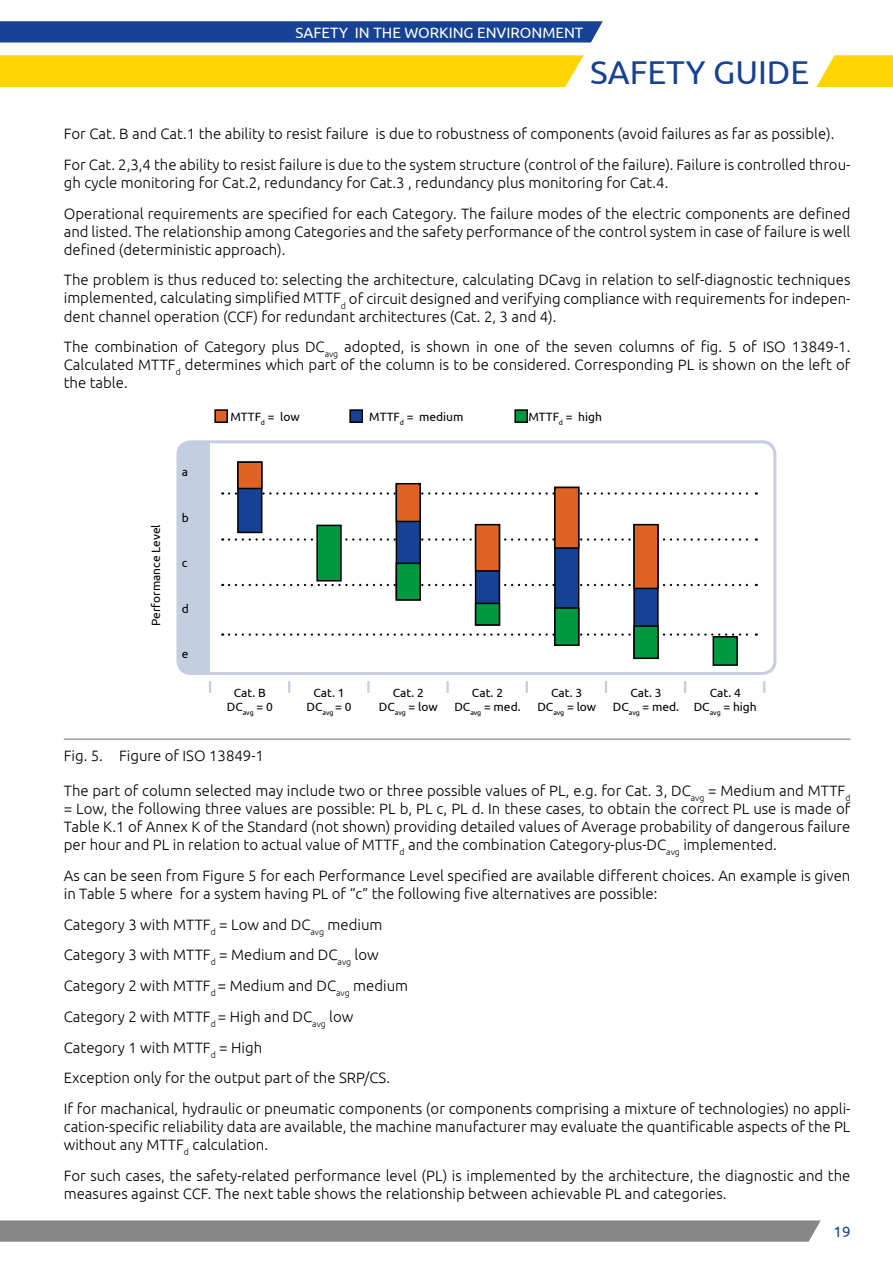
<style>
.page{position:relative;width:893px;height:1263px;background:#fff}
.page>*{position:absolute;margin:0;border:0;box-sizing:border-box;transform-origin:0 0}
.t1{font:33px "Ubuntu";color:#164194}
.t2{font:300 15px/18px "Ubuntu";color:#000}
.t3{font:15px "Ubuntu";color:#fff}
.t4{font:15px "Ubuntu";color:#164194}
.t5{font:12px/14.4px "Ubuntu";color:#000;text-align:center}
</style>
<div class="page">
<svg style="left:816px;top:55px;width:77px;height:32px;background:#ffda21"></svg>
<svg style="left:0;top:1220px;width:821px;height:22px;background:#8b8b8b"></svg>
<div style="left:0;top:55px;width:584px;height:32px;background:#ffd500"></div>
<svg style="left:0;top:21px;width:603px;height:22px;background:#1f4898"></svg>
<div style="left:178px;top:442px;width:31px;height:231px;background:#c4cee1"></div>
<div style="left:176px;top:440px;width:600px;height:235px;border:3px solid #c4cee1;border-radius:13px"></div>
<svg style="left:229px;top:492px;width:528px;height:3px"></svg>
<svg style="left:229px;top:538px;width:528px;height:3px"></svg>
<svg style="left:229px;top:584px;width:528px;height:2px"></svg>
<svg style="left:229px;top:633px;width:528px;height:3px"></svg>
<div style="left:317px;top:525px;width:24px;height:56px;background:#009942"></div>
<div style="left:316px;top:525px;width:26px;height:56px;border:2px solid #000"></div>
<div style="left:713px;top:637px;width:24px;height:28px;background:#009942"></div>
<div style="left:713px;top:636px;width:25px;height:30px;border:2px solid #000"></div>
<div style="left:215px;top:410px;width:12px;height:12px;background:#de6323"></div>
<div style="left:214px;top:409px;width:14px;height:14px;border:2px solid #000"></div>
<div style="left:350px;top:410px;width:12px;height:12px;background:#164194"></div>
<div style="left:349px;top:409px;width:14px;height:14px;border:2px solid #000"></div>
<div style="left:515px;top:410px;width:12px;height:12px;background:#009942"></div>
<div style="left:514px;top:409px;width:14px;height:14px;border:2px solid #000"></div>
<svg style="left:209px;top:681px;width:2px;height:12px"></svg>
<svg style="left:288px;top:681px;width:2px;height:12px"></svg>
<svg style="left:367px;top:681px;width:3px;height:12px"></svg>
<svg style="left:446px;top:681px;width:3px;height:12px"></svg>
<svg style="left:526px;top:681px;width:2px;height:12px"></svg>
<svg style="left:605px;top:681px;width:2px;height:12px"></svg>
<svg style="left:684px;top:681px;width:2px;height:12px"></svg>
<svg style="left:763px;top:681px;width:2px;height:12px"></svg>
<div style="left:238px;top:462px;width:24px;height:70px;background:#164194"></div>
<div style="left:237px;top:461px;width:25px;height:72px;border:2px solid #000"></div>
<div style="left:238px;top:462px;width:24px;height:26px;background:#de6323"></div>
<div style="left:237px;top:461px;width:25px;height:28px;border:2px solid #000"></div>
<div style="left:396px;top:484px;width:24px;height:116px;background:#164194"></div>
<div style="left:396px;top:483px;width:25px;height:117px;border:2px solid #000"></div>
<div style="left:396px;top:484px;width:24px;height:37px;background:#de6323"></div>
<div style="left:396px;top:483px;width:25px;height:39px;border:2px solid #000"></div>
<div style="left:396px;top:563px;width:24px;height:37px;background:#009942"></div>
<div style="left:396px;top:563px;width:25px;height:37px;border:2px solid #000"></div>
<div style="left:476px;top:525px;width:23px;height:100px;background:#164194"></div>
<div style="left:475px;top:524px;width:25px;height:102px;border:2px solid #000"></div>
<div style="left:476px;top:525px;width:23px;height:46px;background:#de6323"></div>
<div style="left:475px;top:524px;width:25px;height:48px;border:2px solid #000"></div>
<div style="left:476px;top:603px;width:23px;height:22px;background:#009942"></div>
<div style="left:475px;top:603px;width:25px;height:23px;border:2px solid #000"></div>
<div style="left:555px;top:487px;width:24px;height:158px;background:#164194"></div>
<div style="left:554px;top:487px;width:25px;height:159px;border:2px solid #000"></div>
<div style="left:555px;top:487px;width:24px;height:61px;background:#de6323"></div>
<div style="left:554px;top:487px;width:25px;height:62px;border:2px solid #000"></div>
<div style="left:555px;top:608px;width:24px;height:37px;background:#009942"></div>
<div style="left:554px;top:607px;width:25px;height:39px;border:2px solid #000"></div>
<div style="left:634px;top:525px;width:24px;height:133px;background:#164194"></div>
<div style="left:633px;top:524px;width:26px;height:135px;border:2px solid #000"></div>
<div style="left:634px;top:525px;width:24px;height:63px;background:#de6323"></div>
<div style="left:633px;top:524px;width:26px;height:65px;border:2px solid #000"></div>
<div style="left:634px;top:626px;width:24px;height:32px;background:#009942"></div>
<div style="left:633px;top:625px;width:26px;height:34px;border:2px solid #000"></div>
<hr style="left:64px;top:738px;width:786px;height:2px;background:#a0a19f">
<p class="t3" style="left:296px;top:23px;width:289px">SAFETY IN THE WORKING ENVIRONMENT</p>
<h1 class="t1" style="left:590px;top:52px;width:221px">SAFETY GUIDE</h1>
<p class="t2" style="left:64px;top:118px;width:788px;line-height:30.8px">For Cat. B and Cat.1 the ability to resist failure is due to robustness of components (avoid failures as far as possible).<br>For Cat. 2,3,4 the ability to resist failure is due to the system structure (control of the failure). Failure is controlled throu-</p>
<p class="t2" style="left:64px;top:167px;width:788px;line-height:30.8px">gh cycle monitoring for Cat.2, redundancy for Cat.3 , redundancy plus monitoring for Cat.4.<br>Operational requirements are specified for each Category. The failure modes of the electric components are defined</p>
<p class="t2" style="left:64px;top:222px;width:788px">and listed. The relationship among Categories and the safety performance of the control system in case of failure is well defined (deterministic approach).</p>
<p class="t2" style="left:64px;top:271px;width:788px;text-align:justify">The problem is thus reduced to: selecting the architecture, calculating DCavg in relation to self-diagnostic techniques implemented, calculating simplified MTTF<sub>d</sub> of circuit designed and verifying compliance with requirements for indepen&shy;dent channel operation (CCF) for redundant architectures (Cat. 2, 3 and 4).</p>
<p class="t2" style="left:64px;top:338px;width:788px;text-align:justify">The combination of Category plus DC<sub>avg</sub> adopted, is shown in one of the seven columns of fig. 5 of ISO 13849-1.<br>Calculated MTTF<sub>d</sub> determines which part of the column is to be considered. Corresponding PL is shown on the left of the table.</p>
<p class="t5" style="left:148px;top:626px;width:103px;rotate:-90deg">Performance Level</p>
<p class="t5" style="left:182px;top:464px;width:8px">a</p>
<p class="t5" style="left:182px;top:510px;width:9px">b</p>
<p class="t5" style="left:182px;top:555px;width:7px">c</p>
<p class="t5" style="left:182px;top:601px;width:9px">d</p>
<p class="t5" style="left:182px;top:646px;width:8px">e</p>
<p class="t5" style="left:230px;top:409px;width:71px">MTTF<sub>d</sub> = low</p>
<p class="t5" style="left:369px;top:409px;width:96px">MTTF<sub>d</sub> = medium</p>
<p class="t5" style="left:528px;top:409px;width:75px">MTTF<sub>d</sub> = high</p>
<p class="t5" style="left:227px;top:685px;width:48px">Cat. B<br>DC<sub>avg</sub> = 0</p>
<p class="t5" style="left:307px;top:685px;width:46px">Cat. 1<br>DC<sub>avg</sub> = 0</p>
<p class="t5" style="left:379px;top:685px;width:60px">Cat. 2<br>DC<sub>avg</sub> = low</p>
<p class="t5" style="left:454px;top:685px;width:68px">Cat. 2<br>DC<sub>avg</sub> = med.</p>
<p class="t5" style="left:537px;top:685px;width:60px">Cat. 3<br>DC<sub>avg</sub> = low</p>
<p class="t5" style="left:613px;top:685px;width:68px">Cat. 3<br>DC<sub>avg</sub> = med.</p>
<p class="t5" style="left:694px;top:685px;width:64px">Cat. 4<br>DC<sub>avg</sub> = high</p>
<p class="t2" style="left:64px;top:746px;width:202px">Fig. 5. Figure of ISO 13849-1</p>
<p class="t2" style="left:64px;top:781px;width:788px;text-align:justify">The part of column selected may include two or three possible values of PL, e.g. for Cat. 3, DC<sub>avg</sub> = Medium and MTTF<sub>d </sub>= Low, the following three values are possible: PL b, PL c, PL d. In these cases, to obtain the correct PL use is made of Table K.1 of Annex K of the Standard (not shown) providing detailed values of Average probability of dangerous failure per hour and PL in relation to actual value of MTTF<sub>d</sub> and the combination Category-plus-DC<sub>avg</sub> implemented.</p>
<p class="t2" style="left:64px;top:866px;width:788px">As can be seen from Figure 5 for each Performance Level specified are available different choices. An example is given in Table 5 where for a system having PL of “c” the following five alternatives are possible:</p>
<p class="t2" style="left:64px;top:908px;width:788px;line-height:30.8px">Category 3 with MTTF<sub>d</sub> = Low and DC<sub>avg</sub> medium<br>Category 3 with MTTF<sub>d</sub> = Medium and DC<sub>avg</sub> low<br>Category 2 with MTTF<sub>d</sub> = Medium and DC<sub>avg</sub> medium<br>Category 2 with MTTF<sub>d</sub> = High and DC<sub>avg</sub> low<br>Category 1 with MTTF<sub>d</sub> = High<br>Exception only for the output part of the SRP/CS.<br>If for machanical, hydraulic or pneumatic components (or components comprising a mixture of technologies) no appli-</p>
<p class="t2" style="left:64px;top:1117px;width:788px">cation-specific reliability data are available, the machine manufacturer may evaluate the quantificable aspects of the PL without any MTTF<sub>d</sub> calculation.</p>
<p class="t2" style="left:64px;top:1166px;width:788px">For such cases, the safety-related performance level (PL) is implemented by the architecture, the diagnostic and the measures against CCF. The next table shows the relationship between achievable PL and categories.</p>
<p class="t4" style="left:833px;top:1222px;width:18px">19</p>
</div>
